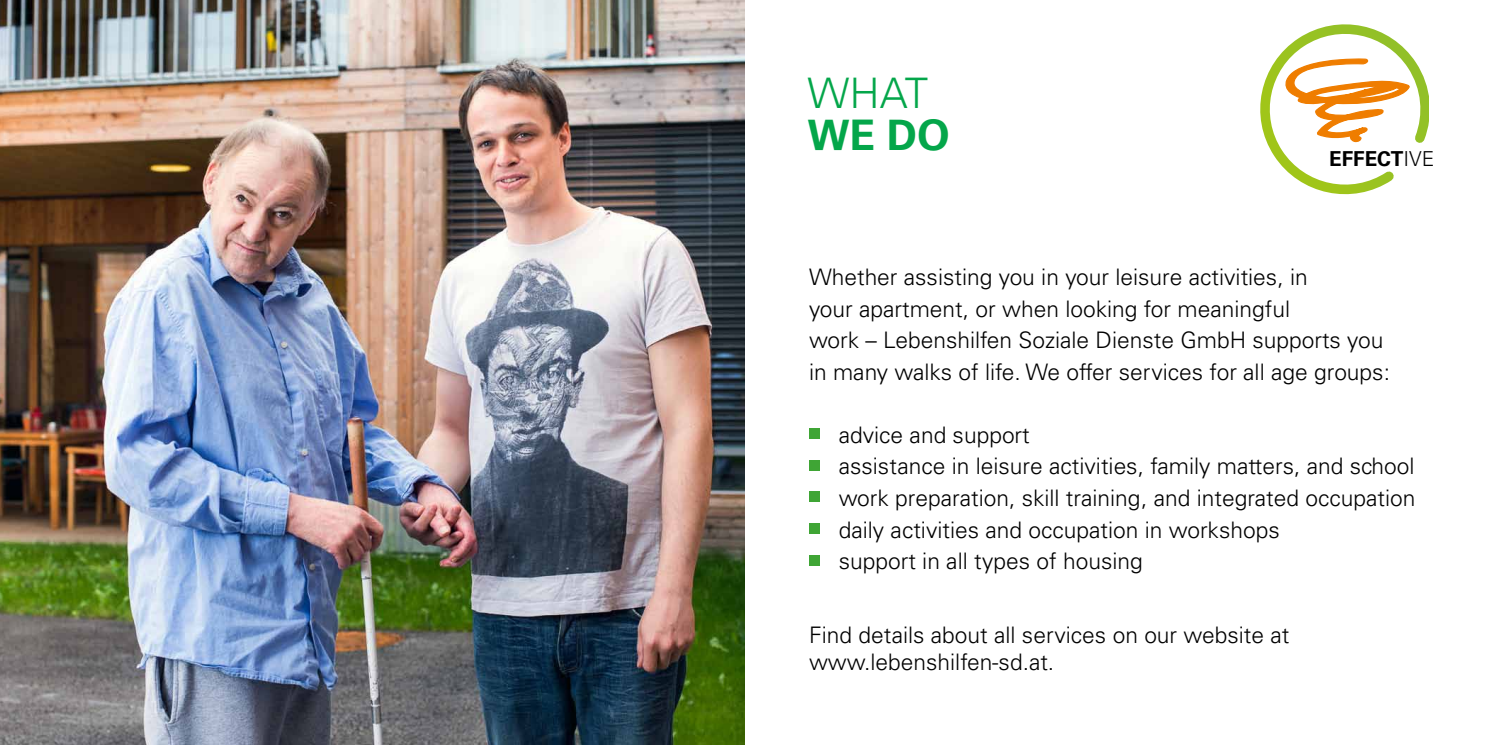
<style>
.page{position:relative;width:1489px;height:745px;background:#fff}
.page>*{position:absolute;margin:0;border:0;box-sizing:border-box;transform-origin:0 0}
.t1{font:300 42px "Univers LT";color:#04a64a}
.t2{font:700 42px "Univers LT";color:#04a64a}
.t3{font:300 22.75px/31.5px "Univers LT";color:#000}
.t4{font:700 20.65px "Univers LT";color:#000}
.s1{font-weight:300}
</style>
<div class="page">
<img style="left:0;top:0;width:744px;height:744px">
<svg style="left:1260px;top:24px;width:168px;height:171px"></svg>
<div style="left:809px;top:428px;width:10px;height:10px;background:#3fa535"></div>
<div style="left:809px;top:459px;width:10px;height:11px;background:#3fa535"></div>
<div style="left:809px;top:491px;width:10px;height:10px;background:#3fa535"></div>
<div style="left:809px;top:523px;width:10px;height:10px;background:#3fa535"></div>
<div style="left:809px;top:555px;width:10px;height:10px;background:#3fa535"></div>
<h1 class="t1" style="left:807px;top:68px;width:122px">what</h1>
<h1 class="t2" style="left:807px;top:110px;width:144px">WE DO</h1>
<p class="t4" style="left:1328px;top:146px;width:107px">EFFECT<span class="s1">ive</span></p>
<p class="t3" style="left:809px;top:261px;width:582px">Whether assisting you in your leisure activities, in<br>your apartment, or when looking for meaningful<br>work – Lebenshilfen Soziale Dienste GmbH supports you in many walks of life. We offer services for all age groups:</p>
<p class="t3" style="left:838px;top:419px;width:578px">advice and support<br>assistance in leisure activities, family matters, and school work preparation, skill training, and integrated occupation daily activities and occupation in workshops<br>support in all types of housing</p>
<p class="t3" style="left:809px;top:620px;width:482px;line-height:27.3px">Find details about all services on our website at www.lebenshilfen-sd.at.</p>
</div>
